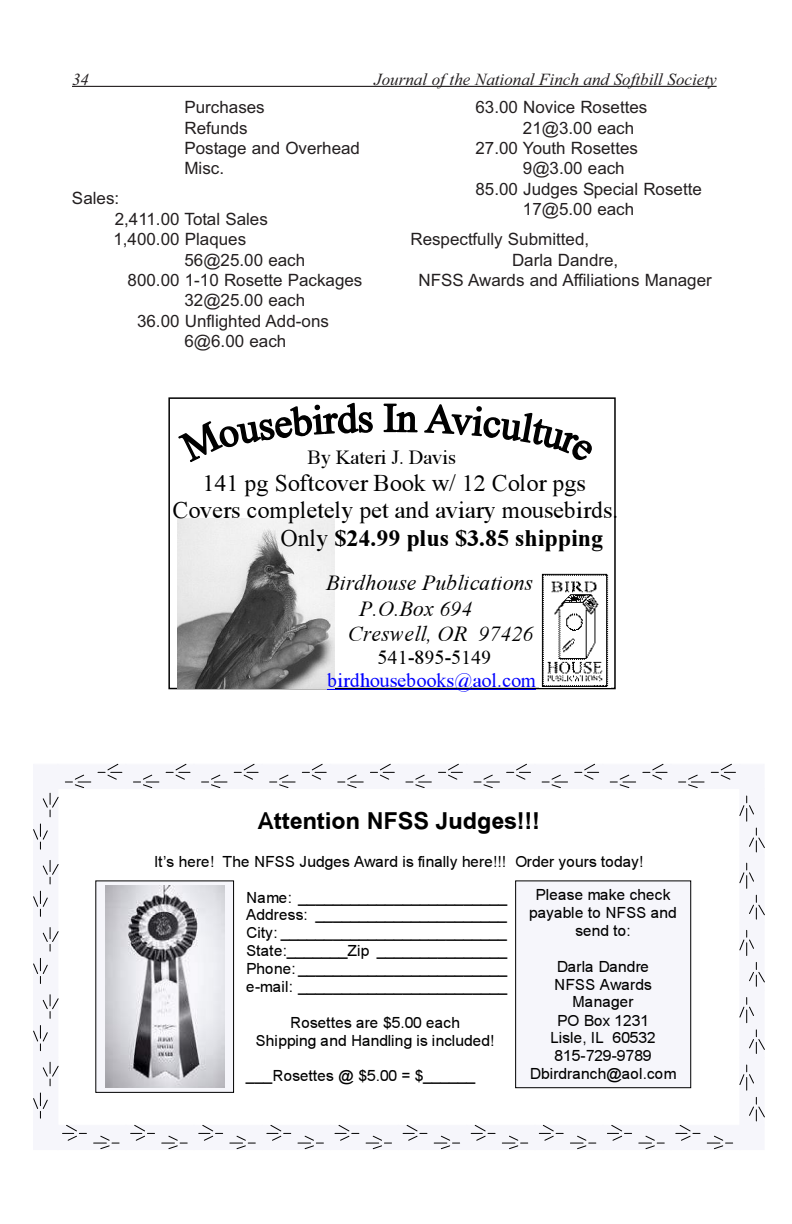
<style>
.page{position:relative;width:792px;height:1224px;background:#fff}
.page>*{position:absolute;margin:0;border:0;box-sizing:border-box;transform-origin:0 0}
.t1{font:24px/27.6px "Times New Roman+T42+SWCIZG";color:#000;text-align:center}
.t2{font:24px "Times New Roman Bold+T42+WRWSAJ";color:#000}
.t3{font:23.4px "Arial Bold+FOZEPD+T42+BYIOFR";color:#000}
.t4{font:22px "Times New Roman Italic+T42+UIUPHC";color:#000}
.t5{font:20px "Times New Roman+T42+SWCIZG";color:#000}
.t6{font:20px "Times New Roman+T42+SWCIZG";color:#00f}
.t7{font:17px/20.4px "Arial";color:#231f20}
.t8{font:italic 17px "Times New Roman";color:#231f20}
.t9{font:15.6px/17.8px "Arial+KDNQLH+T42+YQYKJH";letter-spacing:.005em;color:#000;text-align:center}
.s1{font-family:"Times New Roman+T42+SWCIZG"}
</style>
<div class="page">
<div style="left:96px;top:881px;width:138px;height:211px;background:#f6f6fb"></div>
<div style="left:95px;top:880px;width:139px;height:213px;border:1px solid #000"></div>
<img style="left:106px;top:886px;width:119px;height:201px">
<div style="left:516px;top:881px;width:175px;height:207px;background:#f6f6fb"></div>
<div style="left:515px;top:880px;width:176px;height:208px;border:1px solid #000"></div>
<div style="left:34px;top:1126px;width:24px;height:24px;background:#f6f6fb"></div>
<div style="left:34px;top:765px;width:24px;height:24px;background:#f6f6fb"></div>
<div style="left:58px;top:1126px;width:68px;height:24px;background:#f6f6fb"></div>
<svg style="left:62px;top:1125px;width:57px;height:24px"></svg>
<div style="left:127px;top:1126px;width:67px;height:24px;background:#f6f6fb"></div>
<svg style="left:130px;top:1125px;width:58px;height:24px"></svg>
<div style="left:195px;top:1126px;width:67px;height:24px;background:#f6f6fb"></div>
<svg style="left:198px;top:1125px;width:58px;height:24px"></svg>
<div style="left:263px;top:1126px;width:67px;height:24px;background:#f6f6fb"></div>
<svg style="left:267px;top:1125px;width:57px;height:24px"></svg>
<div style="left:331px;top:1126px;width:67px;height:24px;background:#f6f6fb"></div>
<svg style="left:335px;top:1125px;width:57px;height:24px"></svg>
<div style="left:399px;top:1126px;width:68px;height:24px;background:#f6f6fb"></div>
<svg style="left:403px;top:1125px;width:57px;height:24px"></svg>
<div style="left:467px;top:1126px;width:68px;height:24px;background:#f6f6fb"></div>
<svg style="left:471px;top:1125px;width:57px;height:24px"></svg>
<div style="left:535px;top:1126px;width:68px;height:24px;background:#f6f6fb"></div>
<svg style="left:539px;top:1125px;width:57px;height:24px"></svg>
<div style="left:603px;top:1126px;width:68px;height:24px;background:#f6f6fb"></div>
<svg style="left:607px;top:1125px;width:58px;height:24px"></svg>
<div style="left:672px;top:1126px;width:68px;height:24px;background:#f6f6fb"></div>
<svg style="left:675px;top:1125px;width:58px;height:24px"></svg>
<div style="left:58px;top:765px;width:68px;height:24px;background:#f6f6fb"></div>
<svg style="left:65px;top:764px;width:57px;height:24px"></svg>
<div style="left:127px;top:765px;width:67px;height:24px;background:#f6f6fb"></div>
<svg style="left:133px;top:764px;width:57px;height:24px"></svg>
<div style="left:195px;top:765px;width:67px;height:24px;background:#f6f6fb"></div>
<svg style="left:201px;top:764px;width:57px;height:24px"></svg>
<div style="left:263px;top:765px;width:67px;height:24px;background:#f6f6fb"></div>
<svg style="left:269px;top:764px;width:58px;height:24px"></svg>
<div style="left:331px;top:765px;width:67px;height:24px;background:#f6f6fb"></div>
<svg style="left:337px;top:764px;width:58px;height:24px"></svg>
<div style="left:399px;top:765px;width:68px;height:24px;background:#f6f6fb"></div>
<svg style="left:406px;top:764px;width:57px;height:24px"></svg>
<div style="left:467px;top:765px;width:68px;height:24px;background:#f6f6fb"></div>
<svg style="left:474px;top:764px;width:57px;height:24px"></svg>
<div style="left:535px;top:765px;width:68px;height:24px;background:#f6f6fb"></div>
<svg style="left:542px;top:764px;width:57px;height:24px"></svg>
<div style="left:603px;top:765px;width:68px;height:24px;background:#f6f6fb"></div>
<svg style="left:610px;top:764px;width:57px;height:24px"></svg>
<div style="left:672px;top:765px;width:68px;height:24px;background:#f6f6fb"></div>
<svg style="left:678px;top:764px;width:58px;height:24px"></svg>
<div style="left:740px;top:1126px;width:24px;height:24px;background:#f6f6fb"></div>
<div style="left:740px;top:765px;width:24px;height:24px;background:#f6f6fb"></div>
<div style="left:740px;top:789px;width:24px;height:67px;background:#f6f6fb"></div>
<svg style="left:739px;top:796px;width:26px;height:56px"></svg>
<div style="left:740px;top:856px;width:24px;height:67px;background:#f6f6fb"></div>
<svg style="left:739px;top:863px;width:26px;height:56px"></svg>
<div style="left:740px;top:924px;width:24px;height:66px;background:#f6f6fb"></div>
<svg style="left:739px;top:930px;width:26px;height:57px"></svg>
<div style="left:740px;top:991px;width:24px;height:67px;background:#f6f6fb"></div>
<svg style="left:739px;top:997px;width:26px;height:57px"></svg>
<div style="left:740px;top:1058px;width:24px;height:67px;background:#f6f6fb"></div>
<svg style="left:739px;top:1065px;width:26px;height:56px"></svg>
<div style="left:34px;top:789px;width:24px;height:67px;background:#f6f6fb"></div>
<svg style="left:33px;top:793px;width:26px;height:56px"></svg>
<div style="left:34px;top:856px;width:24px;height:67px;background:#f6f6fb"></div>
<svg style="left:33px;top:860px;width:26px;height:57px"></svg>
<div style="left:34px;top:924px;width:24px;height:66px;background:#f6f6fb"></div>
<svg style="left:33px;top:927px;width:26px;height:57px"></svg>
<div style="left:34px;top:991px;width:24px;height:67px;background:#f6f6fb"></div>
<svg style="left:33px;top:994px;width:26px;height:57px"></svg>
<div style="left:34px;top:1058px;width:24px;height:67px;background:#f6f6fb"></div>
<svg style="left:33px;top:1062px;width:26px;height:56px"></svg>
<div style="left:168px;top:397px;width:448px;height:292px;border:2px solid #010101"></div>
<img style="left:178px;top:519px;width:157px;height:169px">
<hr style="left:328px;top:689px;width:208px;height:1px;background:#00f">
<img style="left:539px;top:573px;width:71px;height:114px">
<svg style="left:178px;top:402px;width:414px;height:60px"></svg>
<hr style="left:72px;top:86px;width:645px;height:1px;background:#231f20">
<p class="t8" style="left:72px;top:73px;width:18px">34</p>
<p class="t8" style="left:374px;top:73px;width:344px">Journal of the National Finch and Softbill Society</p>
<p class="t7" style="left:185px;top:99px;width:177px">Purchases<br>Refunds<br>Postage and Overhead<br>Misc.</p>
<p class="t7" style="left:72px;top:190px;width:49px">Sales:</p>
<p class="t7" style="left:115px;top:210px;width:155px">2,411.00 Total Sales</p>
<p class="t7" style="left:113px;top:231px;width:134px">1,400.00 Plaques</p>
<p class="t7" style="left:185px;top:251px;width:122px">56@25.00 each</p>
<p class="t7" style="left:128px;top:271px;width:236px">800.00 1-10 Rosette Packages</p>
<p class="t7" style="left:185px;top:292px;width:122px">32@25.00 each</p>
<p class="t7" style="left:137px;top:312px;width:193px">36.00 Unflighted Add-ons</p>
<p class="t7" style="left:185px;top:333px;width:103px">6@6.00 each</p>
<p class="t7" style="left:475px;top:99px;width:173px">63.00 Novice Rosettes</p>
<p class="t7" style="left:523px;top:119px;width:113px">21@3.00 each</p>
<p class="t7" style="left:475px;top:139px;width:164px">27.00 Youth Rosettes</p>
<p class="t7" style="left:523px;top:160px;width:103px">9@3.00 each</p>
<p class="t7" style="left:475px;top:180px;width:228px">85.00 Judges Special Rosette</p>
<p class="t7" style="left:523px;top:201px;width:113px">17@5.00 each</p>
<p class="t7" style="left:410px;top:231px;width:180px">Respectfully Submitted,</p>
<p class="t7" style="left:512px;top:251px;width:108px">Darla Dandre,</p>
<p class="t7" style="left:419px;top:271px;width:295px">NFSS Awards and Affiliations Manager</p>
<p class="t5" style="left:308px;top:450px;width:150px">By Kateri J. Davis</p>
<h1 class="t1" style="left:173px;top:471px;width:447px">141 pg Softcover Book w/ 12 Color pgs<br>Covers completely pet and aviary mousebirds.</h1>
<h1 class="t2" style="left:281px;top:524px;width:324px"><span class="s1">Only</span> $24.99 plus $3.85 shipping</h1>
<h3 class="t4" style="left:327px;top:570px;width:208px">Birdhouse Publications</h3>
<h3 class="t4" style="left:360px;top:595px;width:114px">P.O.Box 694</h3>
<h3 class="t4" style="left:349px;top:620px;width:186px">Creswell, OR 97426</h3>
<p class="t5" style="left:378px;top:650px;width:115px">541-895-5149</p>
<p class="t6" style="left:328px;top:673px;width:210px">birdhousebooks@aol.com</p>
<h2 class="t3" style="left:258px;top:812px;width:284px">Attention NFSS Judges!!!</h2>
<p class="t9" style="left:154px;top:854px;width:491px">Itís here! The NFSS Judges Award is finally here!!! Order yours today!</p>
<p class="t9" style="left:246px;top:890px;width:263px;text-align:justify">Name: ________________________ Address: ______________________ City: __________________________ State:_______Zip _______________ Phone: ________________________ e-mail: ________________________</p>
<p class="t9" style="left:256px;top:1015px;width:240px">Rosettes are $5.00 each<br>Shipping and Handling is included!</p>
<p class="t9" style="left:246px;top:1068px;width:231px">___Rosettes @ $5.00 = $______</p>
<p class="t9" style="left:529px;top:887px;width:149px">Please make check payable to NFSS and send to:</p>
<p class="t9" style="left:530px;top:959px;width:148px">Darla Dandre<br>NFSS Awards<br>Manager<br>PO Box 1231<br>Lisle, IL 60532<br>815-729-9789<br>Dbirdranch@aol.com</p>
</div>
